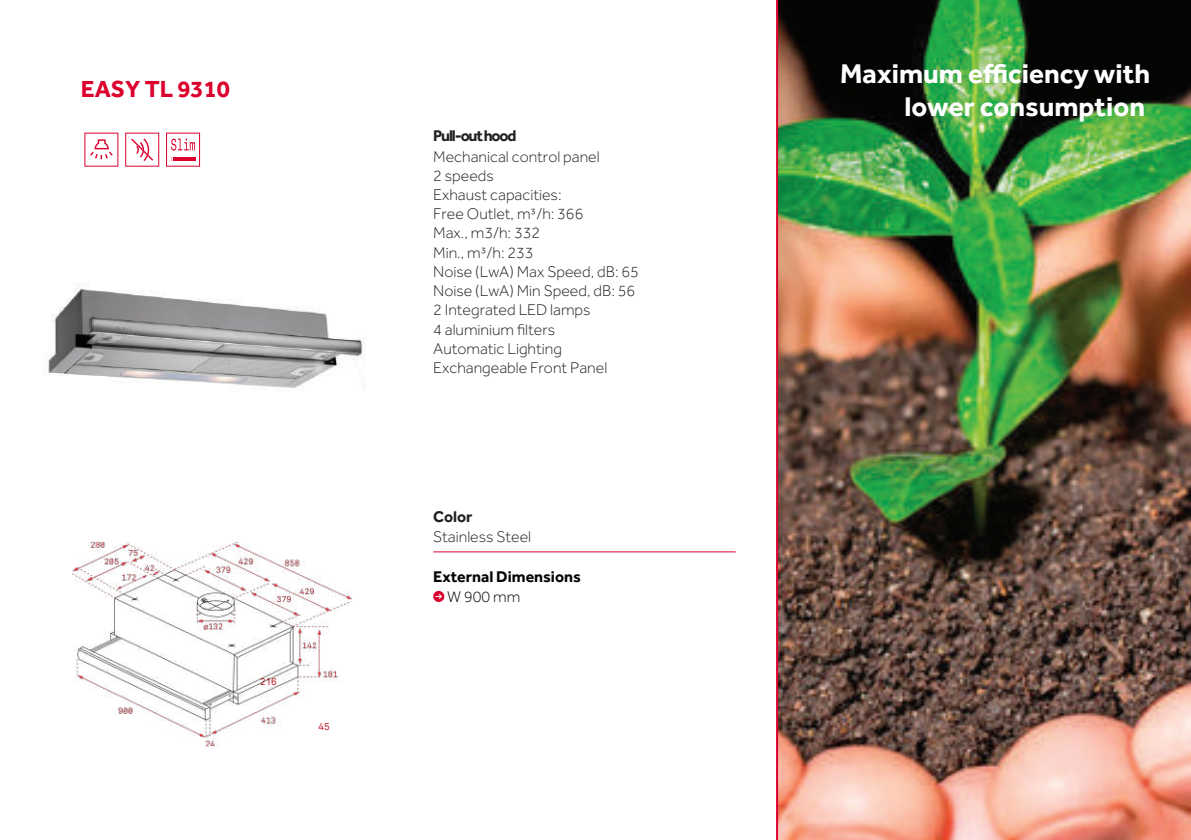
<style>
.page{position:relative;width:1191px;height:840px;background:#fff}
.page>*{position:absolute;margin:0;border:0;box-sizing:border-box;transform-origin:0 0}
.t1{font:700 28px/33.6px "Effra";color:#fff;text-align:right}
.t2{font:700 24px "Effra";color:#dc002e}
.t3{font:300 16px/19.2px "Effra";color:#231f20}
.t4{font:700 16px "Effra";color:#050504}
.t5{font:700 16px "Effra";letter-spacing:-.075em;color:#231f20}
.t6{font:300 16px "Effra";color:#050504}
.t7{font:10px "Akkurat";color:#c5202a}
</style>
<div class="page">
<hr style="left:433px;top:551px;width:302px;height:1px;background:#dc002e">
<svg style="left:433px;top:590px;width:11px;height:11px"></svg>
<svg style="left:435px;top:592px;width:8px;height:7px"></svg>
<svg style="left:84px;top:132px;width:34px;height:34px"></svg>
<svg style="left:125px;top:132px;width:34px;height:35px"></svg>
<svg style="left:166px;top:132px;width:34px;height:34px"></svg>
<hr style="left:173px;top:157px;width:23px;height:4px;background:#dc002e">
<img style="left:776px;top:0;width:415px;height:839px">
<img style="left:72px;top:541px;width:280px;height:206px">
<img style="left:44px;top:283px;width:320px;height:105px">
<h2 class="t2" style="left:81px;top:74px;width:150px">EASY TL 9310</h2>
<p class="t7" style="left:260px;top:675px;width:18px">216</p>
<p class="t7" style="left:318px;top:720px;width:13px">45</p>
<p class="t5" style="left:433px;top:126px;width:85px">Pull-out hood</p>
<p class="t3" style="left:433px;top:146px;width:207px">Mechanical control panel<br>2 speeds<br>Exhaust capacities:<br>Free Outlet, m³/h: 366<br>Max., m3/h: 332<br>Min., m³/h: 233<br>Noise (LwA) Max Speed, dB: 65<br>Noise (LwA) Min Speed, dB: 56<br>2 Integrated LED lamps<br>4 aluminium filters<br>Automatic Lighting<br>Exchangeable Front Panel</p>
<p class="t5" style="left:433px;top:506px;width:41px">Color</p>
<p class="t3" style="left:433px;top:526px;width:99px">Stainless Steel</p>
<p class="t4" style="left:433px;top:566px;width:149px">External Dimensions</p>
<p class="t6" style="left:447px;top:587px;width:75px">W 900 mm</p>
<h1 class="t1" style="left:840px;top:56px;width:311px">Maximum efficiency with lower consumption</h1>
</div>
